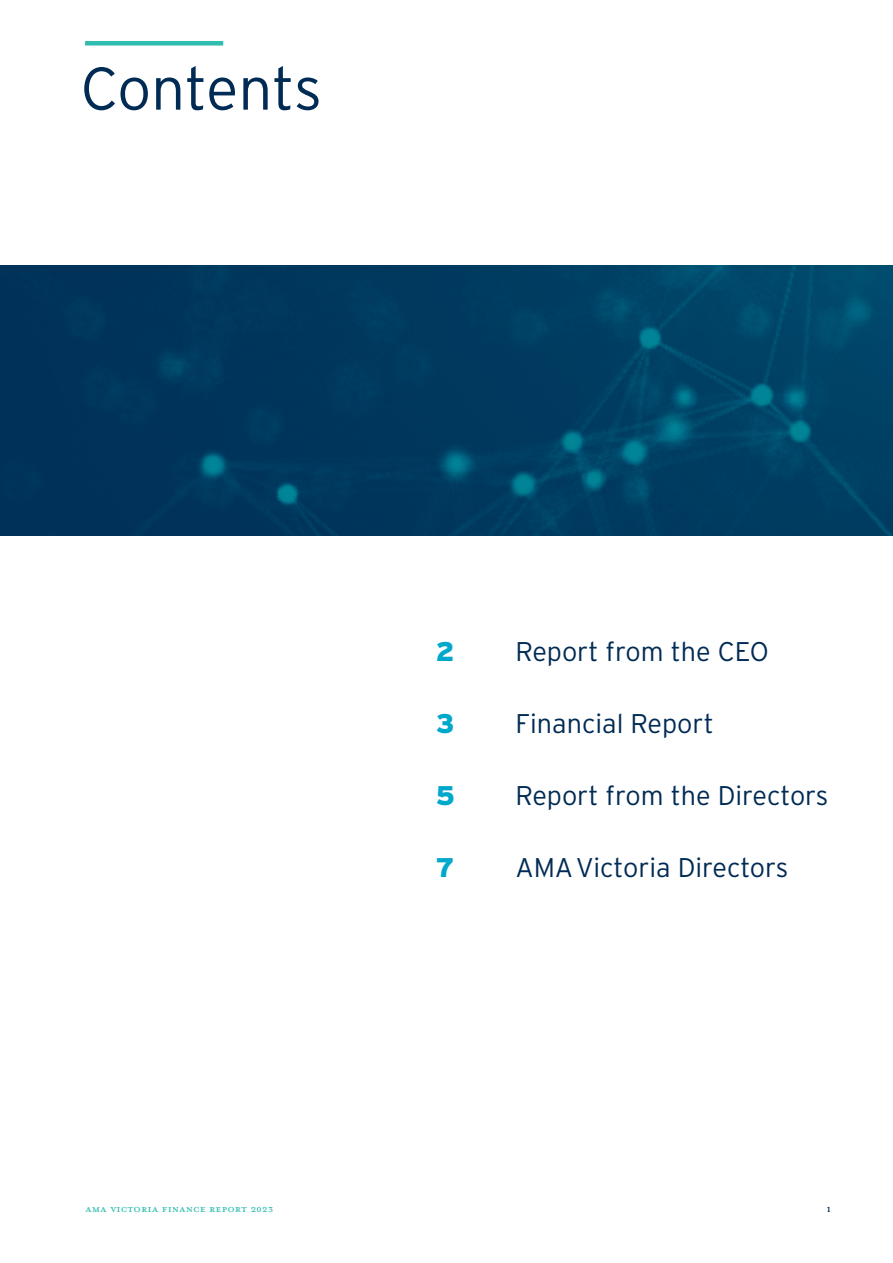
<style>
.page{position:relative;width:893px;height:1263px;background:#fff}
.page>*{position:absolute;margin:0;border:0;box-sizing:border-box;transform-origin:0 0}
.t1{font:300 60px "Interstate";letter-spacing:-.005em;color:#002b54}
.t2{font:300 27px "Interstate";color:#002b54}
.t3{font:900 27px "Interstate";color:#00a8cb}
.t4{font:15px "Mrs Eaves All Petite Caps OT";color:#30bcb0}
.t5{font:15px "Mrs Eaves All Petite Caps OT";color:#002b54}
</style>
<div class="page">
<div style="left:85px;top:41px;width:138px;height:5px;background:#30bcb0"></div>
<img style="left:0;top:265px;width:893px;height:270px">
<p class="t1" style="left:81px;top:55px;width:243px">Contents</p>
<p class="t3" style="left:436px;top:636px;width:20px">2</p>
<p class="t2" style="left:515px;top:636px;width:255px">Report from the CEO</p>
<p class="t3" style="left:436px;top:708px;width:20px">3</p>
<p class="t2" style="left:515px;top:708px;width:200px">Financial Report</p>
<p class="t3" style="left:436px;top:780px;width:21px">5</p>
<p class="t2" style="left:515px;top:780px;width:314px">Report from the Directors</p>
<p class="t3" style="left:436px;top:852px;width:20px">7</p>
<p class="t2" style="left:515px;top:852px;width:274px">AMA Victoria Directors</p>
<p class="t4" style="left:85px;top:1202px;width:190px">AMA VICTORIA FINANCE REPORT 2023</p>
<p class="t5" style="left:826px;top:1202px;width:6px">1</p>
</div>
